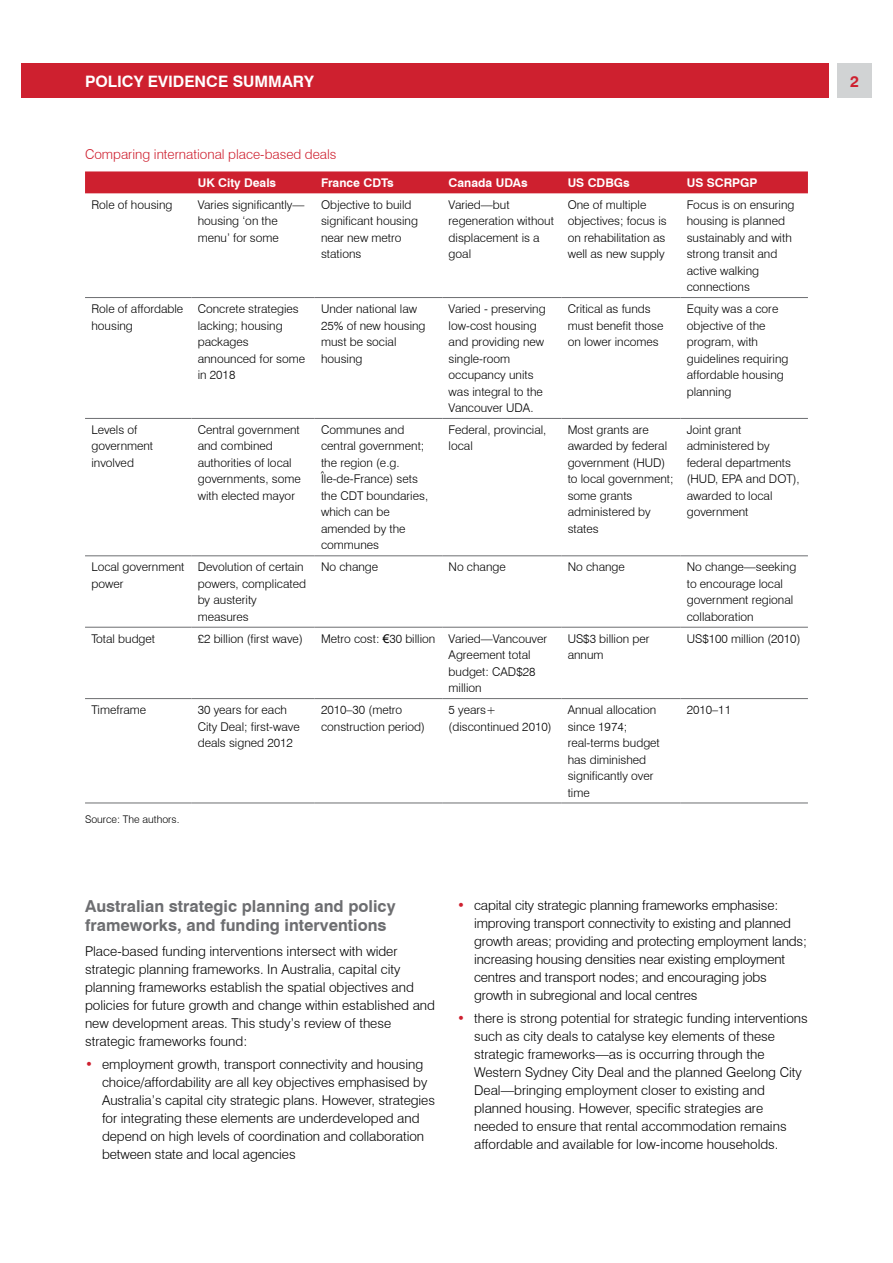
<style>
.page{position:relative;width:893px;height:1263px;background:#fff}
.page>*{position:absolute;margin:0;border:0;box-sizing:border-box;transform-origin:0 0}
.t1{font:700 16.5px/19.5px "Swiss 721 BT";color:#6d6e71}
.t2{font:700 15.75px "Swiss 721 BT";color:#fff}
.t3{font:700 15.75px "Swiss 721 BT";color:#ce202f}
.t4{font:300 13.5px/18px "Swiss 721 BT";color:#000}
.t5{font:300 13.5px "Swiss 721 BT";color:#ce202f}
.t6{font:300 12px/16.5px "Swiss 721 BT";color:#000}
.t7{font:700 12px "Swiss 721 BT";color:#fff}
.t8{font:300 10.5px "Swiss 721 BT";color:#000}
.s1{font-family:"Arial";font-weight:400}
.s2{color:#ce202f}
</style>
<div class="page">
<div style="left:21px;top:64px;width:808px;height:34px;background:#ce202f"></div>
<div style="left:838px;top:64px;width:34px;height:34px;background:#d1d3d4"></div>
<div style="left:85px;top:171px;width:723px;height:22px;background:#ce202f"></div>
<hr style="left:85px;top:297px;width:106px;height:1px;background:#6d6e71">
<hr style="left:191px;top:297px;width:124px;height:1px;background:#6d6e71">
<hr style="left:315px;top:297px;width:127px;height:1px;background:#6d6e71">
<hr style="left:442px;top:297px;width:119px;height:1px;background:#6d6e71">
<hr style="left:561px;top:297px;width:119px;height:1px;background:#6d6e71">
<hr style="left:680px;top:297px;width:128px;height:1px;background:#6d6e71">
<hr style="left:85px;top:418px;width:106px;height:1px;background:#6d6e71">
<hr style="left:191px;top:418px;width:124px;height:1px;background:#6d6e71">
<hr style="left:315px;top:418px;width:127px;height:1px;background:#6d6e71">
<hr style="left:442px;top:418px;width:119px;height:1px;background:#6d6e71">
<hr style="left:561px;top:418px;width:119px;height:1px;background:#6d6e71">
<hr style="left:680px;top:418px;width:128px;height:1px;background:#6d6e71">
<hr style="left:85px;top:556px;width:106px;height:1px;background:#6d6e71">
<hr style="left:191px;top:556px;width:124px;height:1px;background:#6d6e71">
<hr style="left:315px;top:556px;width:127px;height:1px;background:#6d6e71">
<hr style="left:442px;top:556px;width:119px;height:1px;background:#6d6e71">
<hr style="left:561px;top:556px;width:119px;height:1px;background:#6d6e71">
<hr style="left:680px;top:556px;width:128px;height:1px;background:#6d6e71">
<hr style="left:85px;top:627px;width:106px;height:1px;background:#6d6e71">
<hr style="left:191px;top:627px;width:124px;height:1px;background:#6d6e71">
<hr style="left:315px;top:627px;width:127px;height:1px;background:#6d6e71">
<hr style="left:442px;top:627px;width:119px;height:1px;background:#6d6e71">
<hr style="left:561px;top:627px;width:119px;height:1px;background:#6d6e71">
<hr style="left:680px;top:627px;width:128px;height:1px;background:#6d6e71">
<hr style="left:85px;top:698px;width:106px;height:1px;background:#6d6e71">
<hr style="left:191px;top:698px;width:124px;height:1px;background:#6d6e71">
<hr style="left:315px;top:698px;width:127px;height:1px;background:#6d6e71">
<hr style="left:442px;top:698px;width:119px;height:1px;background:#6d6e71">
<hr style="left:561px;top:698px;width:119px;height:1px;background:#6d6e71">
<hr style="left:680px;top:698px;width:128px;height:1px;background:#6d6e71">
<hr style="left:85px;top:803px;width:106px;height:1px;background:#6d6e71">
<hr style="left:191px;top:803px;width:124px;height:1px;background:#6d6e71">
<hr style="left:315px;top:803px;width:127px;height:1px;background:#6d6e71">
<hr style="left:442px;top:803px;width:119px;height:1px;background:#6d6e71">
<hr style="left:561px;top:803px;width:119px;height:1px;background:#6d6e71">
<hr style="left:680px;top:803px;width:128px;height:1px;background:#6d6e71">
<h2 class="t2" style="left:85px;top:70px;width:230px">POLICY EVIDENCE SUMMARY</h2>
<h2 class="t3" style="left:850px;top:70px;width:10px">2</h2>
<p class="t5" style="left:85px;top:146px;width:253px">Comparing international place-based deals</p>
<p class="t7" style="left:198px;top:174px;width:80px">UK City Deals</p>
<p class="t7" style="left:321px;top:174px;width:74px">France CDTs</p>
<p class="t7" style="left:449px;top:174px;width:81px">Canada UDAs</p>
<p class="t7" style="left:568px;top:174px;width:64px">US CDBGs</p>
<p class="t7" style="left:687px;top:174px;width:72px">US SCRPGP</p>
<p class="t6" style="left:91px;top:196px;width:83px">Role of housing</p>
<p class="t6" style="left:198px;top:196px;width:108px">Varies significantly— housing ‘on the menu’ for some</p>
<p class="t6" style="left:321px;top:196px;width:98px">Objective to build significant housing near new metro stations</p>
<p class="t6" style="left:449px;top:196px;width:107px">Varied—but regeneration without displacement is a goal</p>
<p class="t6" style="left:568px;top:196px;width:100px">One of multiple objectives; focus is on rehabilitation as well as new supply</p>
<p class="t6" style="left:687px;top:196px;width:109px">Focus is on ensuring housing is planned sustainably and with strong transit and active walking connections</p>
<p class="t6" style="left:91px;top:300px;width:93px">Role of affordable housing</p>
<p class="t6" style="left:198px;top:300px;width:109px">Concrete strategies lacking; housing packages announced for some in 2018</p>
<p class="t6" style="left:321px;top:300px;width:106px">Under national law<br>25% of new housing must be social housing</p>
<p class="t6" style="left:449px;top:300px;width:98px">Varied - preserving low-cost housing and providing new single-room occupancy units was integral to the<br>Vancouver UDA.</p>
<p class="t6" style="left:568px;top:300px;width:97px">Critical as funds must benefit those on lower incomes</p>
<p class="t6" style="left:687px;top:300px;width:103px">Equity was a core objective of the program, with guidelines requiring affordable housing planning</p>
<p class="t6" style="left:91px;top:421px;width:63px">Levels of government involved</p>
<p class="t6" style="left:198px;top:421px;width:105px">Central government and combined authorities of local governments, some with elected mayor</p>
<p class="t6" style="left:321px;top:421px;width:109px">Communes and central government; the region (e.g.<br>Île-de-France) sets the CDT boundaries, which can be amended by the communes</p>
<p class="t6" style="left:449px;top:421px;width:99px">Federal, provincial, local</p>
<p class="t6" style="left:568px;top:421px;width:107px">Most grants are awarded by federal government (HUD) to local government; some grants administered by states</p>
<p class="t6" style="left:687px;top:421px;width:115px">Joint grant administered by federal departments (HUD, EPA and DOT), awarded to local government</p>
<p class="t6" style="left:91px;top:559px;width:95px">Local government power</p>
<p class="t6" style="left:198px;top:559px;width:110px">Devolution of certain powers, complicated by austerity measures</p>
<p class="t6" style="left:321px;top:559px;width:59px">No change</p>
<p class="t6" style="left:449px;top:559px;width:59px">No change</p>
<p class="t6" style="left:568px;top:559px;width:59px">No change</p>
<p class="t6" style="left:687px;top:559px;width:111px">No change—seeking to encourage local government regional collaboration</p>
<p class="t6" style="left:91px;top:630px;width:65px">Total budget</p>
<p class="t6" style="left:198px;top:630px;width:107px">£2 billion (first wave)</p>
<p class="t6" style="left:449px;top:630px;width:100px;text-indent:-128px">Metro cost: <span class="s1">€</span>30 billion Varied—Vancouver<br>Agreement total budget: CAD$28 million</p>
<p class="t6" style="left:568px;top:630px;width:83px">US$3 billion per annum</p>
<p class="t6" style="left:687px;top:630px;width:115px">US$100 million (2010)</p>
<p class="t6" style="left:91px;top:701px;width:56px">Timeframe</p>
<p class="t6" style="left:198px;top:701px;width:104px">30 years for each<br>City Deal; first-wave deals signed 2012</p>
<p class="t6" style="left:321px;top:701px;width:105px">2010–30 (metro construction period)</p>
<p class="t6" style="left:449px;top:701px;width:105px">5 years+ (discontinued 2010)</p>
<p class="t6" style="left:568px;top:701px;width:94px">Annual allocation since 1974; real-terms budget has diminished significantly over time</p>
<p class="t6" style="left:687px;top:701px;width:46px">2010–11</p>
<p class="t8" style="left:85px;top:812px;width:96px">Source: The authors.</p>
<h1 class="t1" style="left:85px;top:896px;width:312px">Australian strategic planning and policy frameworks, and funding interventions</h1>
<p class="t4" style="left:85px;top:942px;width:351px">Place-based funding interventions intersect with wider strategic planning frameworks. In Australia, capital city planning frameworks establish the spatial objectives and policies for future growth and change within established and new development areas. This study’s review of these strategic frameworks found:</p>
<p class="t4" style="left:102px;top:1055px;width:334px;text-indent:-17px"><span class="s2">•</span> employment growth, transport connectivity and housing choice/affordability are all key objectives emphasised by Australia’s capital city strategic plans. However, strategies for integrating these elements are underdeveloped and depend on high levels of coordination and collaboration between state and local agencies</p>
<p class="t4" style="left:474px;top:896px;width:334px;text-indent:-17px"><span class="s2">•</span> capital city strategic planning frameworks emphasise: improving transport connectivity to existing and planned growth areas; providing and protecting employment lands; increasing housing densities near existing employment centres and transport nodes; and encouraging jobs growth in subregional and local centres</p>
<p class="t4" style="left:474px;top:1009px;width:335px;text-indent:-17px"><span class="s2">•</span> there is strong potential for strategic funding interventions such as city deals to catalyse key elements of these strategic frameworks—as is occurring through the Western Sydney City Deal and the planned Geelong City Deal—bringing employment closer to existing and planned housing. However, specific strategies are needed to ensure that rental accommodation remains affordable and available for low-income households.</p>
</div>
